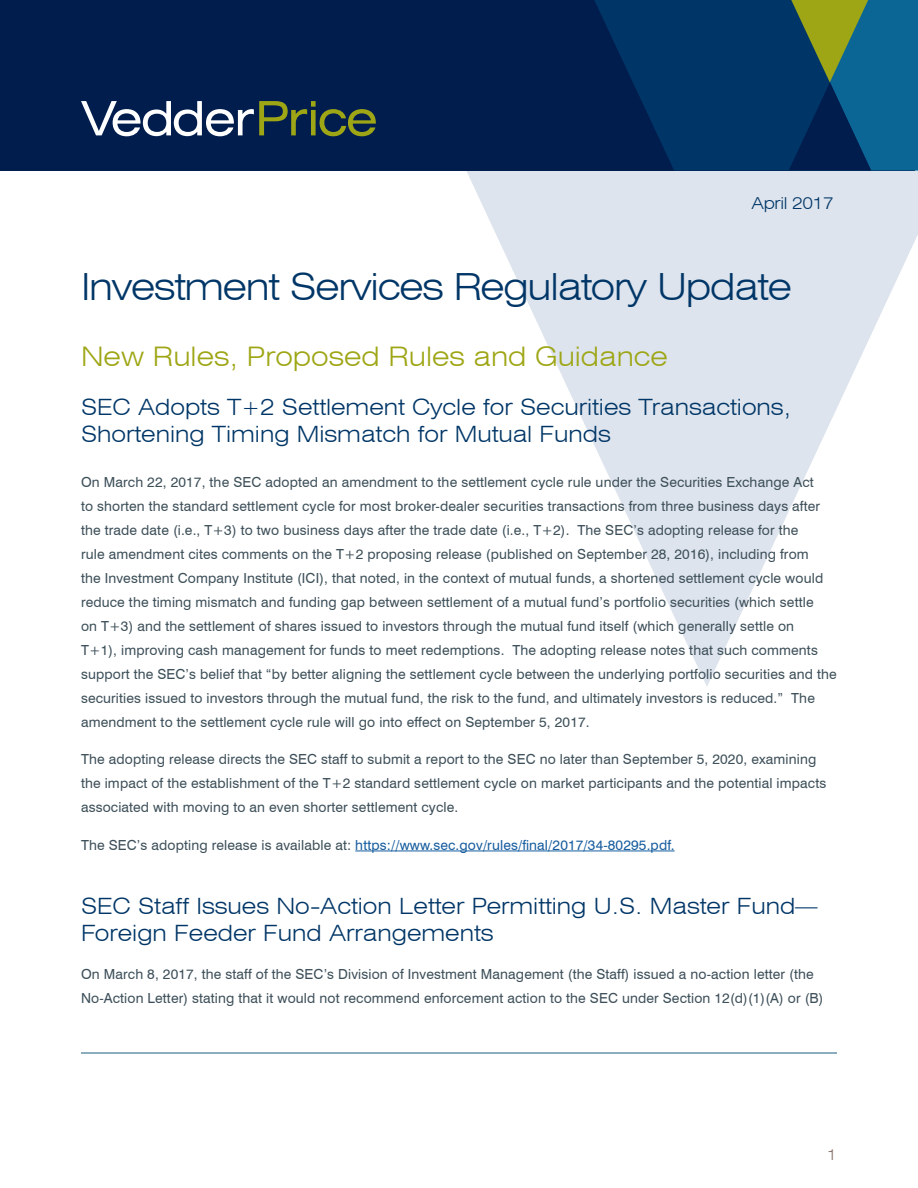
<style>
.page{position:relative;width:918px;height:1188px;background:#fff}
.page>*{position:absolute;margin:0;border:0;box-sizing:border-box;transform-origin:0 0}
.Article_Title_BIG{font:300 expanded 37.5px "Swiss 721 BT";letter-spacing:-.03em;color:#003667}
.Article_Title_BIG-2{font:300 expanded 27px "Swiss 721 BT";color:#9ea615}
.Subhead{font:300 expanded 22.5px/27px "Swiss 721 BT";color:#003667}
.Main_Body_text{font:300 expanded 22.5px/27px "Swiss 721 BT";color:#003667}
.t1{font:300 expanded 16.5px "Swiss 721 BT";letter-spacing:-.02em;color:#003667}
.t2{font:300 expanded 15px "Swiss 721 BT";color:#877269}
.Main_Body_text-2{font:13.8px/24px "Swiss 721 BT";letter-spacing:.01em;color:#3d4f59}
.Main_Body_text-3{font:13.8px "Swiss 721 BT";letter-spacing:.01em;color:#175d9e}
.s1{color:#3d4f59}
</style>
<div class="page">
<svg style="left:466px;top:171px;width:452px;height:515px;fill:#dde4ed"></svg>
<div style="left:0;top:0;width:915px;height:171px;background:#001d4e"></div>
<svg style="left:594px;top:0;width:47px;height:99px"></svg>
<svg style="left:641px;top:0;width:277px;height:171px;background:#0d466a"></svg>
<hr style="left:355px;top:851px;width:320px;height:1px;background:#175d9e">
<svg style="left:81px;top:101px;width:295px;height:35px"></svg>
<hr style="left:81px;top:1053px;width:756px;height:1px;background:#1a5c7d">
<p class="t1" style="left:752px;top:194px;width:84px">April 2017</p>
<p class="Article_Title_BIG" style="left:81px;top:264px;width:712px">Investment Services Regulatory Update</p>
<p class="Article_Title_BIG-2" style="left:81px;top:340px;width:588px">New Rules, Proposed Rules and Guidance</p>
<p class="Subhead" style="left:81px;top:394px;width:712px">SEC Adopts T+2 Settlement Cycle for Securities Transactions,<br>Shortening Timing Mismatch for Mutual Funds</p>
<p class="Main_Body_text-2" style="left:81px;top:469px;width:757px">On March 22, 2017, the SEC adopted an amendment to the settlement cycle rule under the Securities Exchange Act<br>to shorten the standard settlement cycle for most broker-dealer securities transactions from three business days after the trade date (i.e., T+3) to two business days after the trade date (i.e., T+2). The SEC’s adopting release for the<br>rule amendment cites comments on the T+2 proposing release (published on September 28, 2016), including from<br>the Investment Company Institute (ICI), that noted, in the context of mutual funds, a shortened settlement cycle would reduce the timing mismatch and funding gap between settlement of a mutual fund’s portfolio securities (which settle<br>on T+3) and the settlement of shares issued to investors through the mutual fund itself (which generally settle on<br>T+1), improving cash management for funds to meet redemptions. The adopting release notes that such comments support the SEC’s belief that “by better aligning the settlement cycle between the underlying portfolio securities and the securities issued to investors through the mutual fund, the risk to the fund, and ultimately investors is reduced.” The amendment to the settlement cycle rule will go into effect on September 5, 2017.</p>
<p class="Main_Body_text-2" style="left:81px;top:747px;width:747px">The adopting release directs the SEC staff to submit a report to the SEC no later than September 5, 2020, examining the impact of the establishment of the T+2 standard settlement cycle on market participants and the potential impacts associated with moving to an even shorter settlement cycle.</p>
<p class="Main_Body_text-3" style="left:81px;top:836px;width:595px"><span class="s1">The SEC’s adopting release is available at:</span> https://www.sec.gov/rules/final/2017/34-80295.pdf.</p>
<p class="Main_Body_text" style="left:81px;top:892px;width:738px">SEC Staff Issues No-Action Letter Permitting U.S. Master Fund—<br>Foreign Feeder Fund Arrangements</p>
<p class="Main_Body_text-2" style="left:81px;top:961px;width:744px">On March 8, 2017, the staff of the SEC’s Division of Investment Management (the Staff) issued a no-action letter (the<br>No-Action Letter) stating that it would not recommend enforcement action to the SEC under Section 12(d)(1)(A) or (B)</p>
<p class="t2" style="left:827px;top:1146px;width:11px">1</p>
</div>
